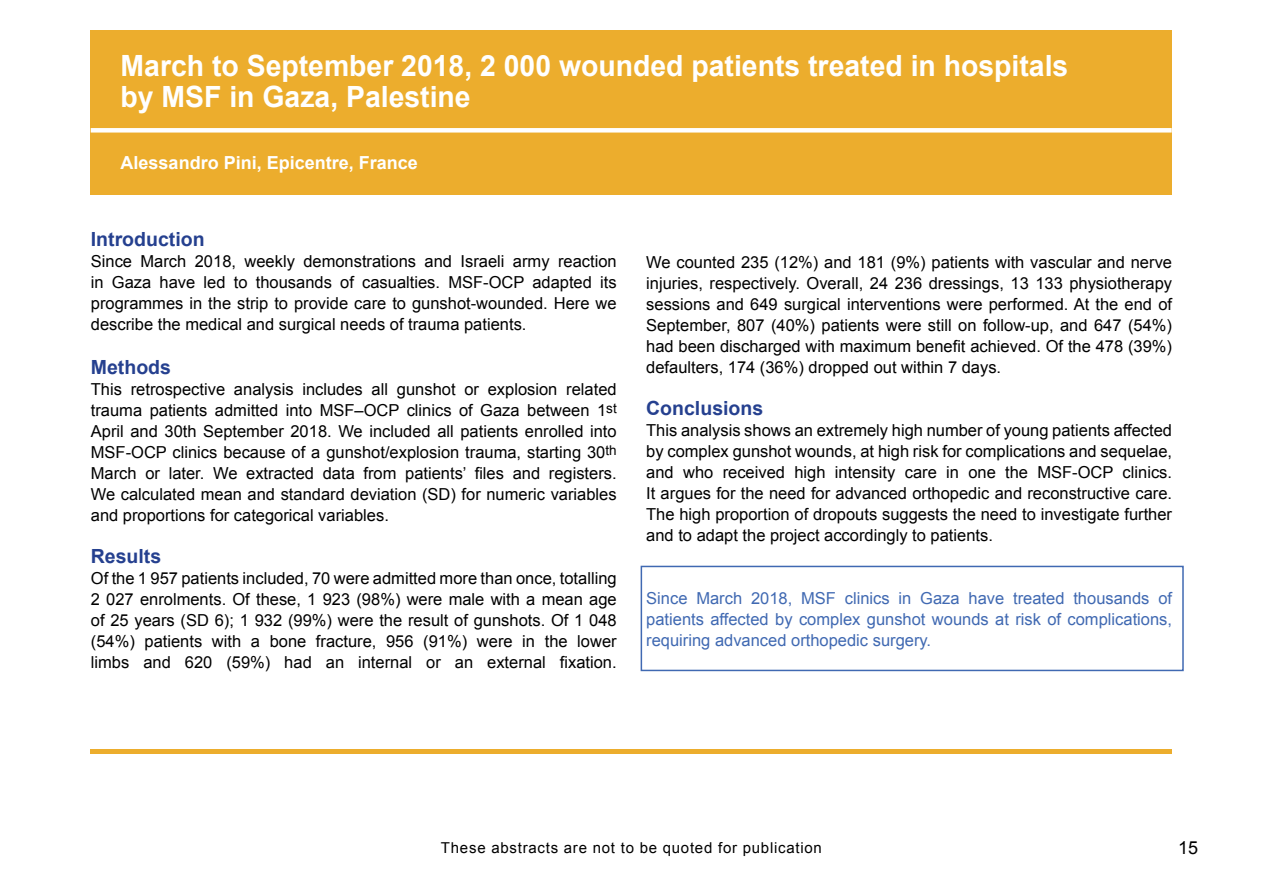
<style>
.page{position:relative;width:1263px;height:893px;background:#fff}
.page>*{position:absolute;margin:0;border:0;box-sizing:border-box;transform-origin:0 0}
.t1{font:700 29.25px/31.5px "Arial";color:#fff}
.t2{font:700 19.5px "Arial";color:#25408f}
.t3{font:700 18px "Arial";color:#fff}
.t4{font:18px "Arial";color:#000}
.t5{font:16.5px/21px "Arial";color:#000;text-align:justify}
.t6{font:16.5px/21px "Arial";color:#4069b2;text-align:justify}
.t7{font:15px "Arial";letter-spacing:.05em;color:#000}
</style>
<div class="page">
<div style="left:91px;top:30px;width:1081px;height:165px;background:#ecad2d"></div>
<div style="left:91px;top:128px;width:1081px;height:5px;background:#fff"></div>
<div style="left:641px;top:566px;width:543px;height:105px;border:2px solid #4069b2"></div>
<hr style="left:91px;top:750px;width:1081px;height:4px;background:#ecad2d">
<h1 class="t1" style="left:121px;top:51px;width:949px">March to September 2018, 2 000 wounded patients treated in hospitals by MSF in Gaza, Palestine</h1>
<p class="t3" style="left:121px;top:151px;width:299px">Alessandro Pini, Epicentre, France</p>
<p class="t2" style="left:91px;top:226px;width:115px">Introduction</p>
<p class="t5" style="left:91px;top:251px;width:527px">Since March 2018, weekly demonstrations and Israeli army reaction in Gaza have led to thousands of casualties. MSF-OCP adapted its programmes in the strip to provide care to gunshot-wounded. Here we describe the medical and surgical needs of trauma patients.</p>
<p class="t2" style="left:91px;top:354px;width:82px">Methods</p>
<p class="t5" style="left:91px;top:379px;width:527px">This retrospective analysis includes all gunshot or explosion related trauma patients admitted into MSF–OCP clinics of Gaza between 1<sup>st </sup>April and 30th September 2018. We included all patients enrolled into MSF-OCP clinics because of a gunshot/explosion trauma, starting 30<sup>th </sup>March or later. We extracted data from patients’ files and registers.<br>We calculated mean and standard deviation (SD) for numeric variables and proportions for categorical variables.</p>
<p class="t2" style="left:91px;top:543px;width:72px">Results</p>
<p class="t5" style="left:91px;top:568px;width:527px">Of the 1 957 patients included, 70 were admitted more than once, totalling 2 027 enrolments. Of these, 1 923 (98%) were male with a mean age of 25 years (SD 6); 1 932 (99%) were the result of gunshots. Of 1 048 (54%) patients with a bone fracture, 956 (91%) were in the lower limbs and 620 (59%) had an internal or an external fixation.</p>
<p class="t5" style="left:646px;top:251px;width:527px">We counted 235 (12%) and 181 (9%) patients with vascular and nerve injuries, respectively. Overall, 24 236 dressings, 13 133 physiotherapy sessions and 649 surgical interventions were performed. At the end of September, 807 (40%) patients were still on follow-up, and 647 (54%) had been discharged with maximum benefit achieved. Of the 478 (39%) defaulters, 174 (36%) dropped out within 7 days.</p>
<p class="t2" style="left:646px;top:395px;width:119px">Conclusions</p>
<p class="t5" style="left:646px;top:419px;width:527px">This analysis shows an extremely high number of young patients affected by complex gunshot wounds, at high risk for complications and sequelae, and who received high intensity care in one the MSF-OCP clinics.<br>It argues for the need for advanced orthopedic and reconstructive care.<br>The high proportion of dropouts suggests the need to investigate further and to adapt the project accordingly to patients.</p>
<p class="t6" style="left:646px;top:587px;width:527px">Since March 2018, MSF clinics in Gaza have treated thousands of patients affected by complex gunshot wounds at risk of complications, requiring advanced orthopedic surgery.</p>
<p class="t7" style="left:441px;top:838px;width:382px">These abstracts are not to be quoted for publication</p>
<p class="t4" style="left:1178px;top:836px;width:22px">15</p>
</div>
